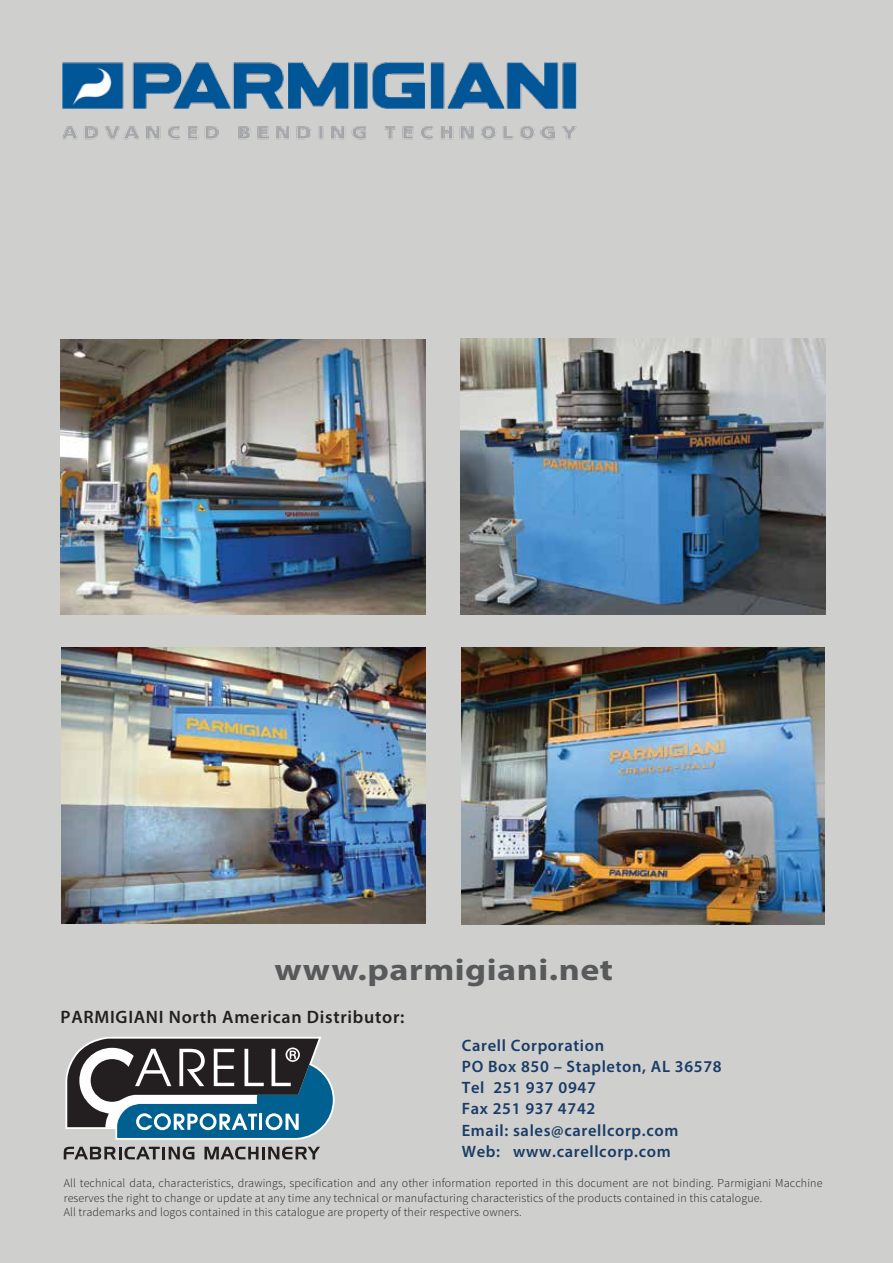
<style>
.page{position:relative;width:893px;height:1263px;background:#cfcfce}
.page>*{position:absolute;margin:0;border:0;box-sizing:border-box;transform-origin:0 0}
.t1{font:700 30.6px "Myriad Pro";letter-spacing:.015em;color:#58595b;scale:1.18 1}
.t2{font:600 18px "Myriad Pro";letter-spacing:.04em;color:#231f20}
.t3{font:600 16.5px/21.3px "Myriad Pro";letter-spacing:.04em;color:#193b66}
.t4{font:300 12px/14.4px "Source Sans Pro";letter-spacing:.01em;color:#231f20}
</style>
<div class="page">
<img style="left:0;top:0;width:705px;height:312px">
<div style="left:783px;top:78px;width:110px;height:638px;background:#cfcfce"></div>
<img style="left:62px;top:648px;width:364px;height:275px">
<img style="left:461px;top:647px;width:363px;height:277px">
<img style="left:460px;top:338px;width:365px;height:277px">
<img style="left:61px;top:339px;width:365px;height:275px">
<svg style="left:204px;top:1147px;width:116px;height:12px"></svg>
<svg style="left:65px;top:1037px;width:270px;height:103px"></svg>
<svg style="left:64px;top:1147px;width:130px;height:12px;background:#7d7b7b"></svg>
<p class="t1" style="left:274px;top:949px;width:289px">www.parmigiani.net</p>
<p class="t2" style="left:61px;top:1005px;width:345px">PARMIGIANI North American Distributor:</p>
<p class="t3" style="left:462px;top:1034px;width:261px">Carell Corporation<br>PO Box 850 – Stapleton, AL 36578<br>Tel 251 937 0947<br>Fax 251 937 4742<br>Email: sales@carellcorp.com<br>Web: www.carellcorp.com</p>
<p class="t4" style="left:64px;top:1176px;width:760px">All technical data, characteristics, drawings, specification and any other information reported in this document are not binding. Parmigiani Macchine reserves the right to change or update at any time any technical or manufacturing characteristics of the products contained in this catalogue.<br>All trademarks and logos contained in this catalogue are property of their respective owners.</p>
</div>
